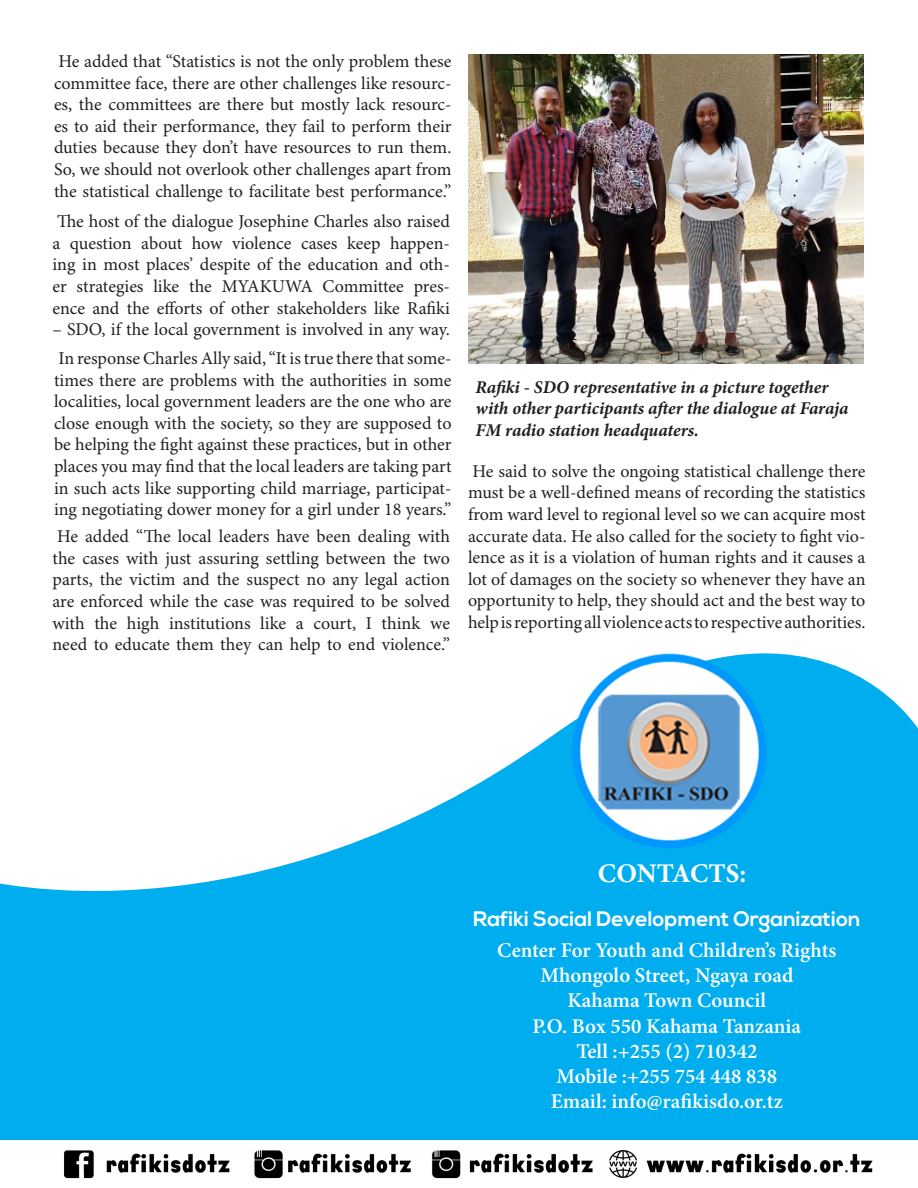
<style>
.page{position:relative;width:918px;height:1188px;background:#fff}
.page>*{position:absolute;margin:0;border:0;box-sizing:border-box;transform-origin:0 0}
.t1{font:700 27px "Minion Pro";color:#fff}
.t2{font:600 21px "Minion Pro";color:#fff}
.t3{font:700 21px "Nexa";color:#fff}
.t4{font:18px/21.6px "Minion Pro";color:#231f20;text-align:justify}
.t5{font:italic 700 18px/21.6px "Minion Pro";letter-spacing:-.005em;color:#231f20}
</style>
<div class="page">
<svg style="left:0;top:653px;width:918px;height:487px;fill:#00aeef"></svg>
<img style="left:64px;top:1149px;width:809px;height:30px">
<img style="left:468px;top:54px;width:396px;height:310px">
<div style="left:0;top:906px;width:187px;height:228px;background:#00aeef"></div>
<img style="left:567px;top:649px;width:205px;height:205px;border-radius:103px">
<p class="t4" style="left:54px;top:51px;width:399px">He added that “Statistics is not the only problem these committee face, there are other challenges like resourc&shy;es, the committees are there but mostly lack resourc&shy;es to aid their performance, they fail to perform their duties because they don’t have resources to run them.<br>So, we should not overlook other challenges apart from the statistical challenge to facilitate best performance.”</p>
<p class="t4" style="left:52px;top:211px;width:399px">The host of the dialogue Josephine Charles also raised a question about how violence cases keep happen&shy;ing in most places’ despite of the education and oth&shy;er strategies like the MYAKUWA Committee pres&shy;ence and the efforts of other stakeholders like Rafiki</p>
<p class="t4" style="left:52px;top:319px;width:399px">– SDO, if the local government is involved in any way.</p>
<p class="t4" style="left:54px;top:348px;width:399px">In response Charles Ally said, “It is true there that some&shy;times there are problems with the authorities in some localities, local government leaders are the one who are close enough with the society, so they are supposed to be helping the fight against these practices, but in other places you may find that the local leaders are taking part in such acts like supporting child marriage, participat&shy;ing negotiating dower money for a girl under 18 years.”</p>
<p class="t4" style="left:52px;top:526px;width:399px">He added “The local leaders have been dealing with the cases with just assuring settling between the two parts, the victim and the suspect no any legal action are enforced while the case was required to be solved with the high institutions like a court, I think we need to educate them they can help to end violence.”</p>
<p class="t5" style="left:476px;top:376px;width:375px">Rafiki - SDO representative in a picture together with other participants after the dialogue at Faraja<br>FM radio station headquaters.</p>
<p class="t4" style="left:468px;top:461px;width:399px">He said to solve the ongoing statistical challenge there must be a well-defined means of recording the statistics from ward level to regional level so we can acquire most accurate data. He also called for the society to fight vio&shy;lence as it is a violation of human rights and it causes a lot of damages on the society so whenever they have an opportunity to help, they should act and the best way to help is reporting all violence acts to respective authorities.</p>
<p class="t1" style="left:598px;top:854px;width:150px">CONTACTS:</p>
<p class="t3" style="left:473px;top:907px;width:389px">Rafiki Social Development Organization</p>
<p class="t2" style="left:497px;top:936px;width:341px">Center For Youth and Children’s Rights</p>
<p class="t2" style="left:540px;top:961px;width:255px">Mhongolo Street, Ngaya road</p>
<p class="t2" style="left:568px;top:986px;width:200px">Kahama Town Council</p>
<p class="t2" style="left:533px;top:1011px;width:270px">P.O. Box 550 Kahama Tanzania</p>
<p class="t2" style="left:576px;top:1037px;width:183px">Tell :+255 (2) 710342</p>
<p class="t2" style="left:556px;top:1062px;width:222px">Mobile :+255 754 448 838</p>
<p class="t2" style="left:551px;top:1087px;width:234px">Email: info@rafikisdo.or.tz</p>
</div>
